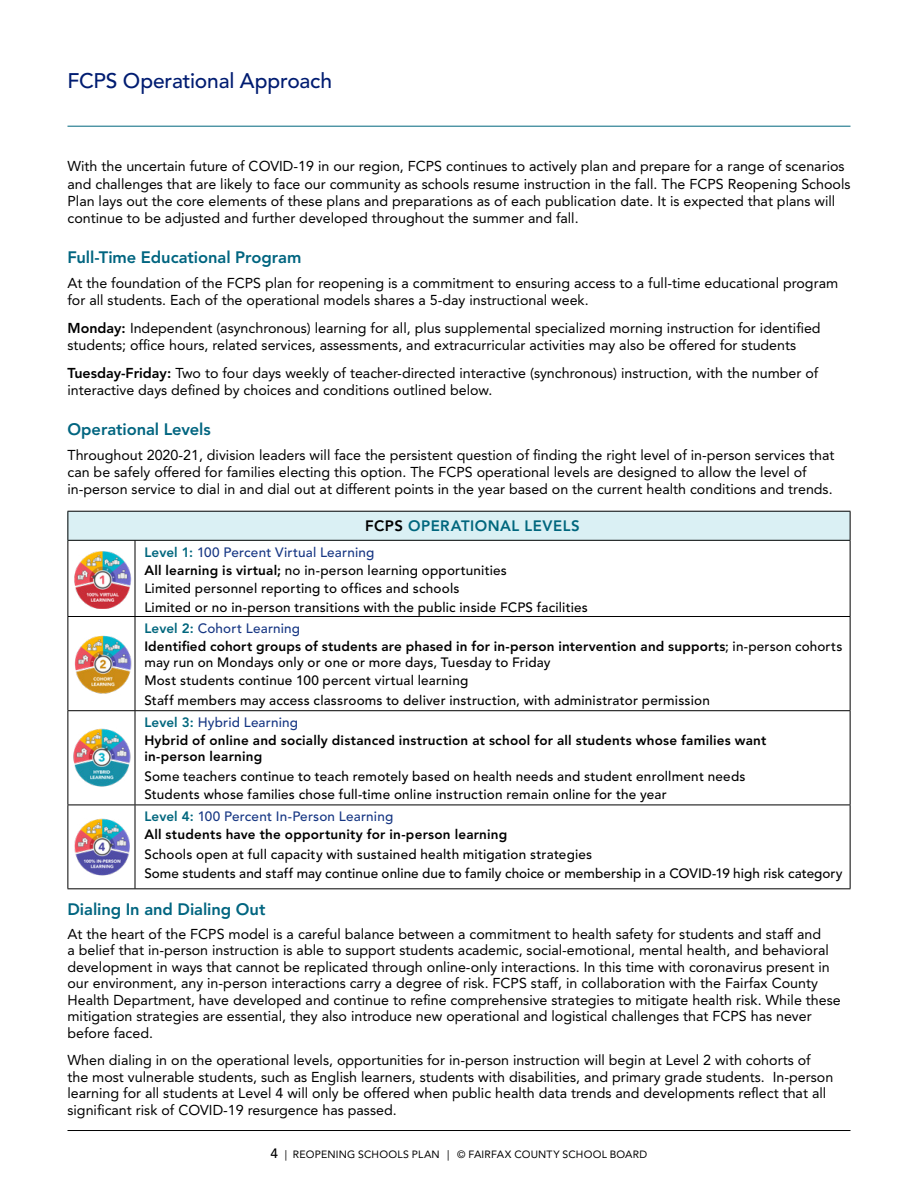
<style>
.page{position:relative;width:918px;height:1188px;background:#fff}
.page>*{position:absolute;margin:0;border:0;box-sizing:border-box;transform-origin:0 0}
.Headers_-_jp{font:500 21px "Avenir LT Pro";letter-spacing:-.005em;color:#001c71}
.Subhead_-_jp{font:800 16.5px "Avenir LT Pro";letter-spacing:-.005em;color:#006580}
.TOC_indent{font:800 15px "Avenir LT Pro";letter-spacing:.03em;color:#00667d}
.Body{font:14.25px/16.5px "Avenir LT Pro";color:#000}
.TOC_indent-2{font:500 13.5px "Avenir LT Pro";letter-spacing:.015em;color:#000}
.TOC_indent-3{font:800 13.5px/16.5px "Avenir LT Pro";letter-spacing:.015em;color:#000}
.TOC_indent-4{font:500 13.5px "Avenir LT Pro";letter-spacing:.015em;color:#163683}
.t1{font:10.5px "Avenir LT Pro";letter-spacing:.02em;color:#000}
.s1{font-weight:800}
.s2{color:#000}
.s3{font-weight:800;color:#00667d}
.s4{font-weight:500}
.s5{font-weight:500;font-size:13.5px}
</style>
<div class="page">
<hr style="left:68px;top:1130px;width:782px;height:1px;background:#000">
<hr style="left:68px;top:126px;width:782px;height:1px;background:#00667d">
<div style="left:68px;top:511px;width:782px;height:29px;background:#daf0f4"></div>
<svg style="left:850px;top:512px;width:1px;height:28px"></svg>
<hr style="left:68px;top:511px;width:67px;height:1px;background:#000">
<svg style="left:68px;top:512px;width:1px;height:28px"></svg>
<hr style="left:135px;top:511px;width:715px;height:1px;background:#000">
<hr style="left:68px;top:540px;width:67px;height:1px;background:#000">
<hr style="left:135px;top:540px;width:715px;height:1px;background:#000">
<hr style="left:68px;top:541px;width:1px;height:75px;background:#000">
<hr style="left:135px;top:541px;width:1px;height:75px;background:#000">
<hr style="left:850px;top:541px;width:1px;height:75px;background:#000">
<hr style="left:68px;top:616px;width:67px;height:1px;background:#000">
<hr style="left:68px;top:617px;width:1px;height:93px;background:#000">
<hr style="left:135px;top:616px;width:715px;height:1px;background:#000">
<hr style="left:135px;top:617px;width:1px;height:93px;background:#000">
<hr style="left:850px;top:617px;width:1px;height:93px;background:#000">
<hr style="left:68px;top:710px;width:67px;height:1px;background:#000">
<hr style="left:68px;top:711px;width:1px;height:94px;background:#000">
<hr style="left:135px;top:710px;width:715px;height:1px;background:#000">
<hr style="left:135px;top:711px;width:1px;height:94px;background:#000">
<hr style="left:850px;top:711px;width:1px;height:94px;background:#000">
<hr style="left:68px;top:805px;width:67px;height:1px;background:#000">
<hr style="left:68px;top:805px;width:1px;height:83px;background:#000">
<hr style="left:135px;top:805px;width:715px;height:1px;background:#000">
<hr style="left:135px;top:805px;width:1px;height:83px;background:#000">
<hr style="left:850px;top:805px;width:1px;height:83px;background:#000">
<hr style="left:68px;top:888px;width:67px;height:1px;background:#000">
<hr style="left:135px;top:888px;width:715px;height:1px;background:#000">
<img style="left:68px;top:544px;width:64px;height:65px">
<img style="left:68px;top:626px;width:64px;height:76px">
<img style="left:68px;top:723px;width:68px;height:67px">
<img style="left:67px;top:807px;width:69px;height:75px">
<p class="Headers_-_jp" style="left:68px;top:68px;width:266px">FCPS Operational Approach</p>
<p class="Body" style="left:68px;top:158px;width:785px;line-height:17.2px">With the uncertain future of COVID-19 in our region, FCPS continues to actively plan and prepare for a range of scenarios and challenges that are likely to face our community as schools resume instruction in the fall. The FCPS Reopening Schools Plan lays out the core elements of these plans and preparations as of each publication date. It is expected that plans will continue to be adjusted and further developed throughout the summer and fall.</p>
<p class="Subhead_-_jp" style="left:68px;top:247px;width:235px">Full-Time Educational Program</p>
<p class="Body" style="left:68px;top:274px;width:772px;line-height:17.2px">At the foundation of the FCPS plan for reopening is a commitment to ensuring access to a full-time educational program for all students. Each of the operational models shares a 5-day instructional week.</p>
<p class="Body" style="left:68px;top:319px;width:755px;line-height:17.2px"><span class="s1">Monday:</span> Independent (asynchronous) learning for all, plus supplemental specialized morning instruction for identified students; office hours, related services, assessments, and extracurricular activities may also be offered for students</p>
<p class="Body" style="left:68px;top:364px;width:752px;line-height:17.2px"><span class="s1">Tuesday-Friday:</span> Two to four days weekly of teacher-directed interactive (synchronous) instruction, with the number of interactive days defined by choices and conditions outlined below.</p>
<p class="Subhead_-_jp" style="left:68px;top:420px;width:145px">Operational Levels</p>
<p class="Body" style="left:68px;top:446px;width:768px;line-height:17.2px">Throughout 2020-21, division leaders will face the persistent question of finding the right level of in-person services that can be safely offered for families electing this option. The FCPS operational levels are designed to allow the level of in-person service to dial in and dial out at different points in the year based on the current health conditions and trends.</p>
<p class="TOC_indent" style="left:365px;top:517px;width:216px"><span class="s2">FCPS</span> OPERATIONAL LEVELS</p>
<p class="TOC_indent-4" style="left:144px;top:544px;width:232px"><span class="s3">Level 1:</span> 100 Percent Virtual Learning</p>
<p class="TOC_indent-2" style="left:144px;top:562px;width:364px"><span class="s1">All learning is virtual;</span> no in-person learning opportunities</p>
<p class="TOC_indent-2" style="left:144px;top:580px;width:317px">Limited personnel reporting to offices and schools</p>
<p class="TOC_indent-2" style="left:144px;top:599px;width:445px">Limited or no in-person transitions with the public inside FCPS facilities</p>
<p class="TOC_indent-4" style="left:144px;top:620px;width:157px"><span class="s3">Level 2:</span> Cohort Learning</p>
<p class="TOC_indent-3" style="left:144px;top:638px;width:699px">Identified cohort groups of students are phased in for in-person intervention and supports<span class="s4">; in-person cohorts may run on Mondays only or one or more days, Tuesday to Friday</span></p>
<p class="TOC_indent-2" style="left:144px;top:673px;width:326px">Most students continue 100 percent virtual learning</p>
<p class="TOC_indent-2" style="left:144px;top:692px;width:567px">Staff members may access classrooms to deliver instruction, with administrator permission</p>
<p class="TOC_indent-4" style="left:144px;top:714px;width:155px"><span class="s3">Level 3:</span> Hybrid Learning</p>
<p class="TOC_indent-3" style="left:144px;top:732px;width:623px">Hybrid of online and socially distanced instruction at school for all students whose families want in-person learning</p>
<p class="TOC_indent-2" style="left:144px;top:768px;width:603px">Some teachers continue to teach remotely based on health needs and student enrollment needs</p>
<p class="TOC_indent-2" style="left:144px;top:786px;width:524px">Students whose families chose full-time online instruction remain online for the year</p>
<p class="TOC_indent-4" style="left:144px;top:808px;width:250px"><span class="s3">Level 4:</span> 100 Percent In-Person Learning</p>
<p class="TOC_indent-3" style="left:144px;top:826px;width:365px">All students have the opportunity for in-person learning</p>
<p class="TOC_indent-2" style="left:144px;top:846px;width:449px">Schools open at full capacity with sustained health mitigation strategies</p>
<p class="TOC_indent-2" style="left:144px;top:865px;width:700px">Some students and staff may continue online due to family choice or membership in a COVID-19 high risk category</p>
<p class="Subhead_-_jp" style="left:68px;top:899px;width:199px">Dialing In and Dialing Out</p>
<p class="Body" style="left:68px;top:926px;width:775px">At the heart of the FCPS model is a careful balance between a commitment to health safety for students and staff and<br>a belief that in-person instruction is able to support students academic, social-emotional, mental health, and behavioral development in ways that cannot be replicated through online-only interactions. In this time with coronavirus present in our environment, any in-person interactions carry a degree of risk. FCPS staff, in collaboration with the Fairfax County Health Department, have developed and continue to refine comprehensive strategies to mitigate health risk. While these mitigation strategies are essential, they also introduce new operational and logistical challenges that FCPS has never before faced.</p>
<p class="Body" style="left:68px;top:1052px;width:767px">When dialing in on the operational levels, opportunities for in-person instruction will begin at Level 2 with cohorts of the most vulnerable students, such as English learners, students with disabilities, and primary grade students. In-person learning for all students at Level 4 will only be offered when public health data trends and developments reflect that all significant risk of COVID-19 resurgence has passed.</p>
<p class="t1" style="left:271px;top:1148px;width:378px"><span class="s5">4</span> | REOPENING SCHOOLS PLAN | © FAIRFAX COUNTY SCHOOL BOARD</p>
</div>
